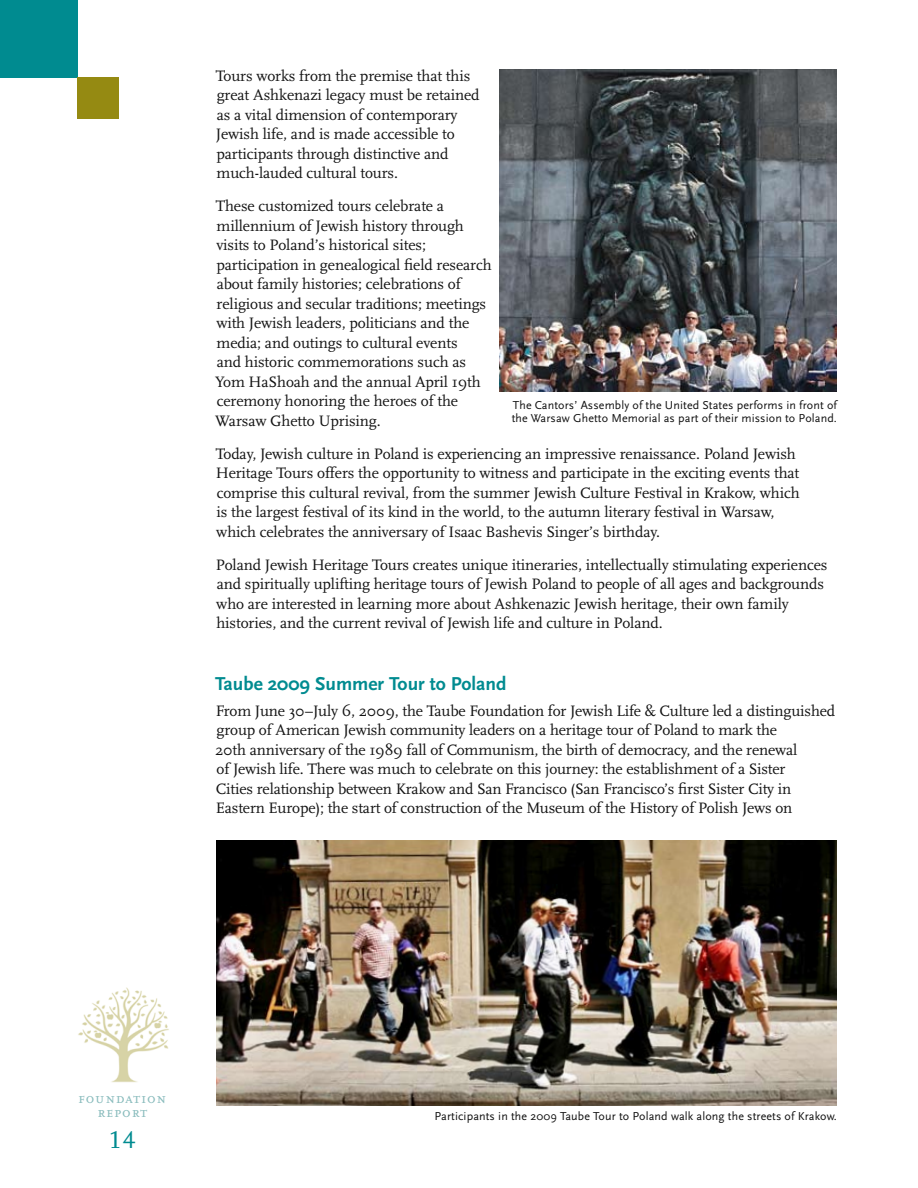
<style>
.page{position:relative;width:918px;height:1188px;background:#fff}
.page>*{position:absolute;margin:0;border:0;box-sizing:border-box;transform-origin:0 0}
.t1{font:25.5px "Scala Figures";color:#008b90}
.t2{font:700 19.5px "Scala Sans";color:#008b90}
.t3{font:15.75px/19.5px "Scala";letter-spacing:-.005em;color:#121212}
.t4{font:15px/13.8px "Scala Caps";letter-spacing:.05em;color:#88bbbc;text-align:center}
.t5{font:12px/13.5px "Scala Sans";letter-spacing:.01em;color:#121212}
</style>
<div class="page">
<img style="left:78px;top:987px;width:91px;height:96px">
<div style="left:0;top:0;width:78px;height:78px;background:#008b90"></div>
<div style="left:77px;top:77px;width:42px;height:42px;background:#958a12"></div>
<img style="left:216px;top:840px;width:621px;height:266px">
<img style="left:500px;top:69px;width:337px;height:323px">
<p class="t3" style="left:216px;top:66px;width:265px">Tours works from the premise that this great Ashkenazi legacy must be retained as a vital dimension of contemporary Jewish life, and is made accessible to participants through distinctive and much-lauded cultural tours.</p>
<p class="t3" style="left:215px;top:197px;width:278px">These customized tours celebrate a millennium of Jewish history through visits to Poland’s historical sites; participation in genealogical field research about family histories; celebrations of religious and secular traditions; meetings with Jewish leaders, politicians and the media; and outings to cultural events<br>and historic commemorations such as Yom HaShoah and the annual April 19th ceremony honoring the heroes of the Warsaw Ghetto Uprising.</p>
<p class="t3" style="left:216px;top:444px;width:585px">Today, Jewish culture in Poland is experiencing an impressive renaissance. Poland Jewish Heritage Tours offers the opportunity to witness and participate in the exciting events that comprise this cultural revival, from the summer Jewish Culture Festival in Krakow, which is the largest festival of its kind in the world, to the autumn literary festival in Warsaw, which celebrates the anniversary of Isaac Bashevis Singer’s birthday.</p>
<p class="t3" style="left:216px;top:555px;width:613px">Poland Jewish Heritage Tours creates unique itineraries, intellectually stimulating experiences and spiritually uplifting heritage tours of Jewish Poland to people of all ages and backgrounds who are interested in learning more about Ashkenazic Jewish heritage, their own family histories, and the current revival of Jewish life and culture in Poland.</p>
<p class="t5" style="left:512px;top:398px;width:327px">The Cantors’ Assembly of the U nited States performs in front of the Warsaw Ghetto Memorial as part of their mission to Poland.</p>
<p class="t2" style="left:215px;top:673px;width:293px">Taube 2009 Summer Tour to Poland</p>
<p class="t3" style="left:215px;top:701px;width:622px">From June 30–July 6, 2009, the Taube Foundation for Jewish Life &amp; Culture led a distinguished group of American Jewish community leaders on a heritage tour of Poland to mark the<br>20th anniversary of the 1989 fall of Communism, the birth of democracy, and the renewal<br>of Jewish life. There was much to celebrate on this journey: the establishment of a Sister<br>Cities relationship between Krakow and San Francisco (San Francisco’s first Sister City in Eastern Europe); the start of construction of the Museum of the History of Polish Jews on</p>
<p class="t4" style="left:78px;top:1092px;width:90px">foundation report</p>
<h1 class="t1" style="left:109px;top:1124px;width:28px">14</h1>
<p class="t5" style="left:434px;top:1110px;width:404px">Participants in the 2009 Taube Tour to Poland walk along the streets of Krakow.</p>
</div>
